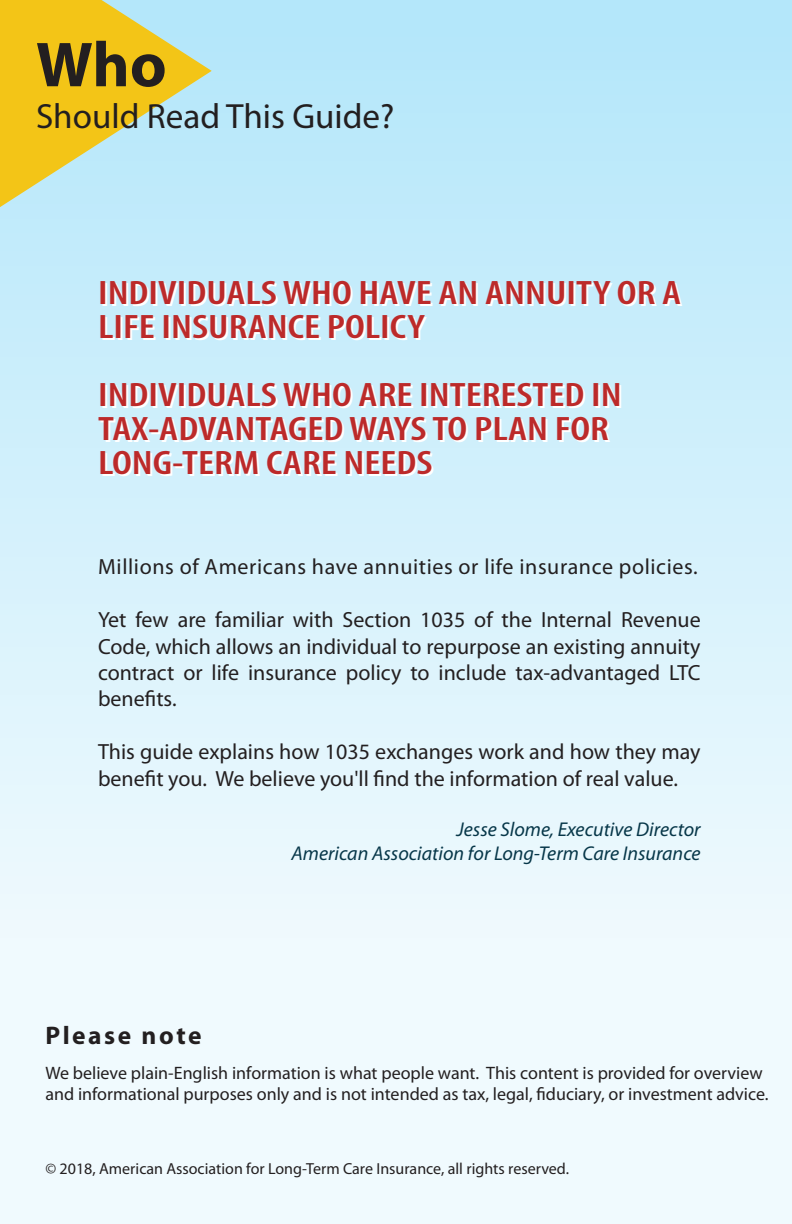
<style>
.page{position:relative;width:792px;height:1224px;background:#fff}
.page>*{position:absolute;margin:0;border:0;box-sizing:border-box;transform-origin:0 0}
.t1{font:700 64px "Myriad Pro";color:#231f20}
.t2{font:35.2px "Myriad Pro";color:#231f20}
.t3{font:600 condensed 34px/34px "Myriad Pro";color:#bc2a2a;scale:1.25 1}
.t4{font:700 25.4px "Myriad Pro";letter-spacing:.1em;color:#231f20}
.t5{font:22px/26.4px "Myriad Pro";color:#231f20;text-align:justify}
.t6{font:22px "Myriad Pro";letter-spacing:.025em;color:#231f20}
.t7{font:italic 20px/24px "Myriad Pro";color:#073749;text-align:right}
.t8{font:18px/21.6px "Myriad Pro";color:#231f20}
.t9{font:16px "Myriad Pro";color:#231f20}
</style>
<div class="page">
<div style="left:0;top:0;width:792px;height:1224px;background:linear-gradient(to bottom,#b5e7fa,#fbfdff)"></div>
<svg style="left:0;top:0;width:212px;height:207px;fill:#f3c517"></svg>
<h1 class="t1" style="left:36px;top:29px;width:132px">Who</h1>
<h2 class="t2" style="left:36px;top:97px;width:360px">Should Read This Guide?</h2>
<h3 class="t3" style="left:98px;top:276px;width:468px">INDIVIDUALS WHO HAVE AN ANNUITY OR A<br>LIFE INSURANCE POLICY</h3>
<h3 class="t3" style="left:98px;top:378px;width:421px">INDIVIDUALS WHO ARE INTERESTED IN<br>TAX-ADVANTAGED WAYS TO PLAN FOR<br>LONG-TERM CARE NEEDS</h3>
<p class="t6" style="left:98px;top:555px;width:601px">Millions of Americans have annuities or life insurance policies.</p>
<p class="t5" style="left:98px;top:607px;width:604px">Yet few are familiar with Section 1035 of the Internal Revenue Code, which allows an individual to repurpose an existing annuity contract or life insurance policy to include tax-advantaged LTC benefits.</p>
<p class="t5" style="left:98px;top:739px;width:604px">This guide explains how 1035 exchanges work and how they may benefit you. We believe you'll find the information of real value.</p>
<p class="t7" style="left:291px;top:818px;width:411px">Jesse Slome, Executive Director<br>American Association for Long-Term Care Insurance</p>
<p class="t4" style="left:45px;top:1021px;width:158px">Please note</p>
<p class="t8" style="left:45px;top:1062px;width:725px">We believe plain-English information is what people want. This content is provided for overview and informational purposes only and is not intended as tax, legal, fiduciary, or investment advice.</p>
<p class="t9" style="left:45px;top:1160px;width:525px">© 2018, American Association for Long-Term Care Insurance, all rights reserved.</p>
</div>
